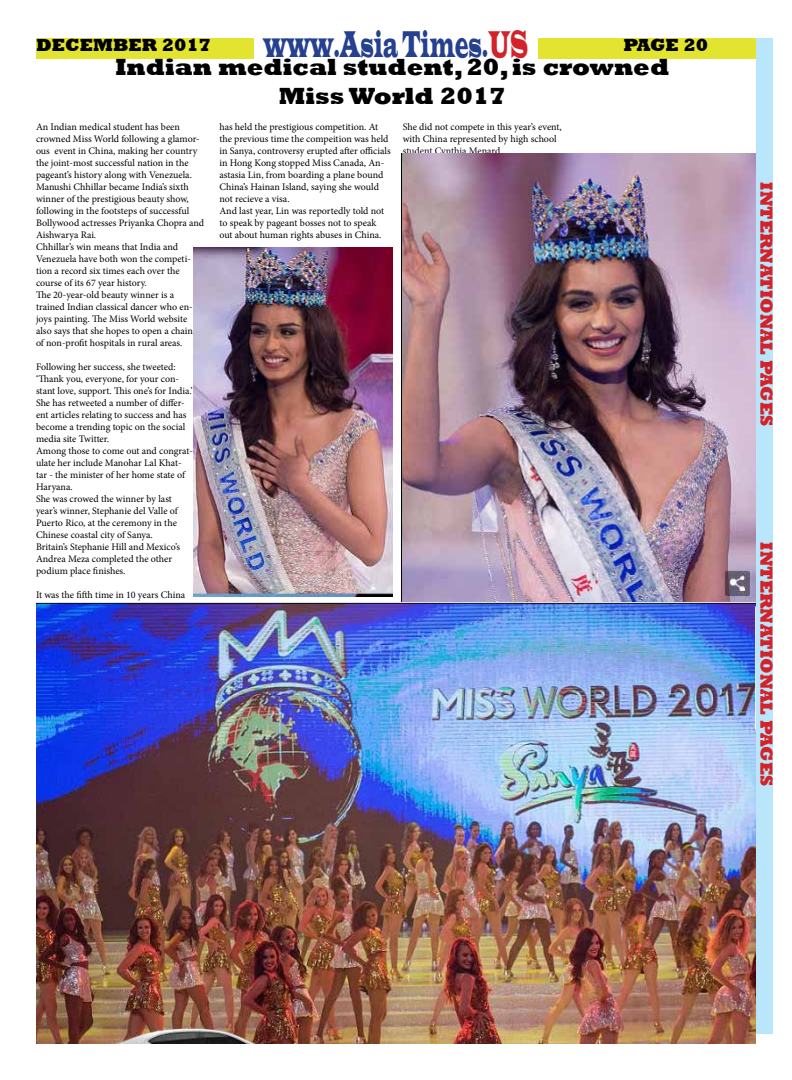
<style>
.page{position:relative;width:792px;height:1080px;background:#fff}
.page>*{position:absolute;margin:0;border:0;box-sizing:border-box;transform-origin:0 0}
.t1{font:38.3px "Latin Wide";color:#25408f;scale:.39 1}
.t2{font:800 24px/28.8px "Rockwell";color:#000;text-align:center}
.t3{font:800 18px "Rockwell";color:#d2232a}
.t4{font:800 18px "Rockwell";color:#000}
.t5{font:10px/12px "Minion Pro";letter-spacing:-.005em;color:#000}
.s1{color:#d2232a}
</style>
<div class="page">
<div style="left:36px;top:38px;width:720px;height:21px;background:#e2e42f"></div>
<div style="left:254px;top:35px;width:284px;height:24px;background:#fff"></div>
<div style="left:756px;top:38px;width:17px;height:996px;background:#b9e6fa"></div>
<img style="left:401px;top:154px;width:355px;height:448px">
<img style="left:36px;top:602px;width:720px;height:442px">
<img style="left:194px;top:248px;width:198px;height:349px">
<h3 class="t4" style="left:36px;top:35px;width:177px">DECEMBER 2017</h3>
<h1 class="t1" style="left:264px;top:20px;width:681px">www.Asia Times.<span class="s1">US</span></h1>
<h3 class="t4" style="left:623px;top:35px;width:86px">PAGE 20</h3>
<h2 class="t2" style="left:116px;top:53px;width:555px">Indian medical student, 20, is crowned<br>Miss World 2017</h2>
<p class="t5" style="left:36px;top:121px;width:170px">An Indian medical student has been crowned Miss World following a glamor&shy;ous event in China, making her country the joint-most successful nation in the pageant’s history along with Venezuela.<br>Manushi Chhillar became India’s sixth winner of the prestigious beauty show, following in the footsteps of successful Bollywood actresses Priyanka Chopra and Aishwarya Rai.<br>Chhillar’s win means that India and Venezuela have both won the competi&shy;tion a record six times each over the course of its 67 year history.<br>The 20-year-old beauty winner is a trained Indian classical dancer who en&shy;joys painting. The Miss World website also says that she hopes to open a chain<br>of non-profit hospitals in rural areas.</p>
<p class="t5" style="left:36px;top:361px;width:158px">Following her success, she tweeted: ‘Thank you, everyone, for your con&shy;stant love, support. This one’s for India.’ She has retweeted a number of differ&shy;ent articles relating to success and has become a trending topic on the social media site Twitter.<br>Among those to come out and congrat&shy;ulate her include Manohar Lal Khat&shy;tar - the minister of her home state of Haryana.<br>She was crowed the winner by last year’s winner, Stephanie del Valle of Puerto Rico, at the ceremony in the Chinese coastal city of Sanya.<br>Britain’s Stephanie Hill and Mexico’s Andrea Meza completed the other podium place finishes.</p>
<p class="t5" style="left:36px;top:589px;width:151px">It was the fifth time in 10 years China</p>
<p class="t5" style="left:219px;top:121px;width:173px">has held the prestigious competition. At the previous time the compeition was held in Sanya, controversy erupted after officials in Hong Kong stopped Miss Canada, An&shy;astasia Lin, from boarding a plane bound China’s Hainan Island, saying she would not recieve a visa.<br>And last year, Lin was reportedly told not to speak by pageant bosses not to speak out about human rights abuses in China.</p>
<p class="t5" style="left:403px;top:121px;width:161px">She did not compete in this year’s event, with China represented by high school student Cynthia Menard.</p>
<h3 class="t3" style="left:777px;top:182px;width:245px;rotate:90deg">INTERNATIONAL PAGES</h3>
<h3 class="t3" style="left:777px;top:542px;width:245px;rotate:90deg">INTERNATIONAL PAGES</h3>
</div>
